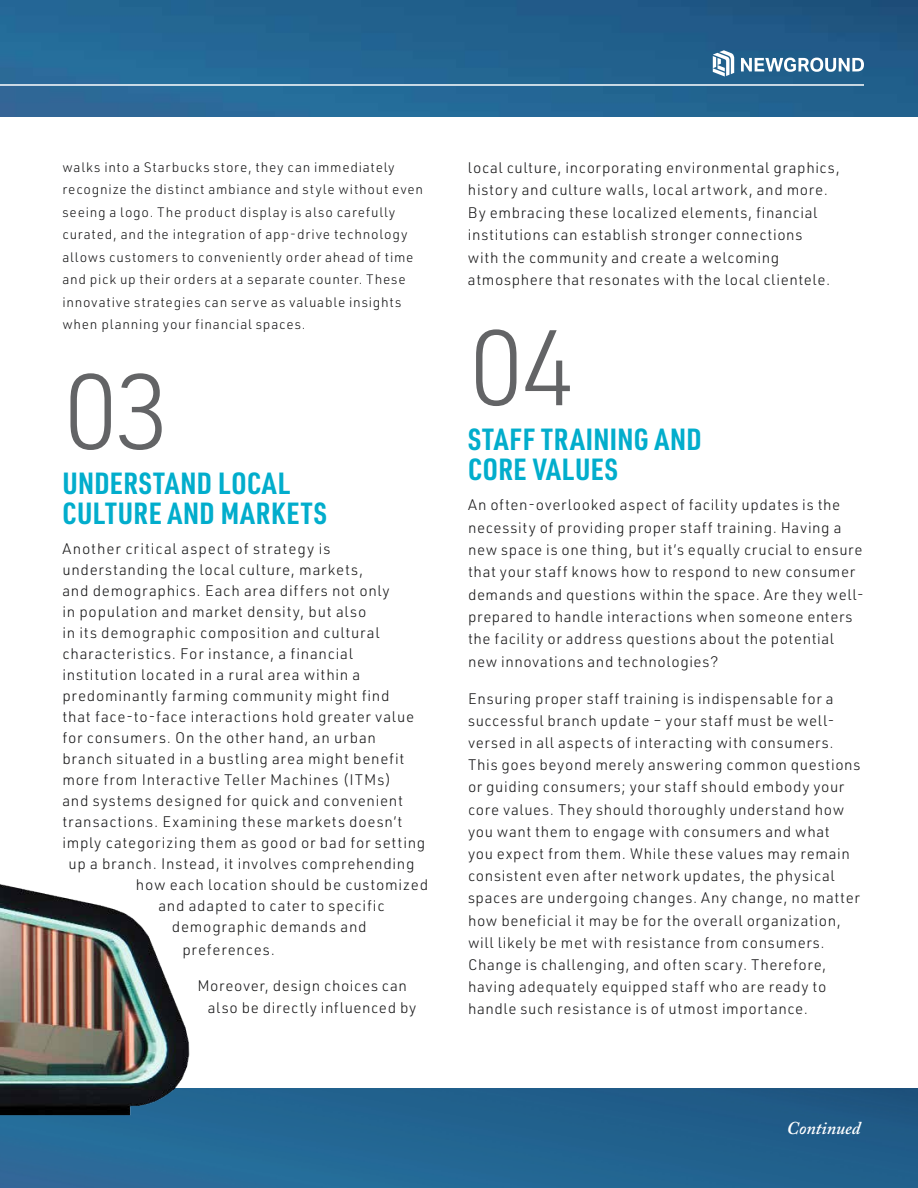
<style>
.page{position:relative;width:918px;height:1188px;background:#fff}
.page>*{position:absolute;margin:0;border:0;box-sizing:border-box;transform-origin:0 0}
.t1{font:300 105px "URWDIN";color:#636466}
.t2{font:700 30px/30px "URWDIN Cond";letter-spacing:.025em;color:#02adcc}
.t3{font:italic 600 18px "Adobe Caslon Pro";letter-spacing:-.005em;color:#fff}
.t4{font:300 15px/22.2px "URWDIN";letter-spacing:.045em;color:#19191a}
.t5{font:300 15px "URWDIN";letter-spacing:.065em;color:#19191a}
.t6{font:300 13.5px/22.5px "URWDIN";letter-spacing:.055em;color:#19191a}
</style>
<div class="page">
<img style="left:0;top:0;width:918px;height:117px">
<img style="left:0;top:1089px;width:918px;height:99px">
<svg style="left:713px;top:50px;width:21px;height:27px"></svg>
<svg style="left:741px;top:58px;width:123px;height:14px"></svg>
<hr style="left:0;top:84px;width:864px;height:2px;background:#fff">
<img style="left:0;top:884px;width:202px;height:260px">
<p class="t6" style="left:62px;top:155px;width:362px">walks into a Starbucks store, they can immediately recognize the distinct ambiance and style without even seeing a logo. The product display is also carefully curated, and the integration of app-drive technology allows customers to conveniently order ahead of time and pick up their orders at a separate counter. These innovative strategies can serve as valuable insights when planning your financial spaces.</p>
<h1 class="t1" style="left:62px;top:343px;width:110px">03</h1>
<h2 class="t2" style="left:62px;top:467px;width:266px">UNDERSTAND LOCAL<br>CULTURE AND MARKETS</h2>
<p class="t5" style="left:62px;top:539px;width:270px">Another critical aspect of strategy is</p>
<p class="t4" style="left:62px;top:558px;width:302px">understanding the local culture, markets,</p>
<p class="t4" style="left:62px;top:579px;width:329px">and demographics. Each area differs not only</p>
<p class="t4" style="left:62px;top:600px;width:306px">in population and market density, but also</p>
<p class="t4" style="left:62px;top:621px;width:319px">in its demographic composition and cultural</p>
<p class="t4" style="left:62px;top:642px;width:292px">characteristics. For instance, a financial</p>
<p class="t4" style="left:62px;top:663px;width:299px">institution located in a rural area within a</p>
<p class="t4" style="left:62px;top:684px;width:329px">predominantly farming community might find</p>
<p class="t4" style="left:62px;top:705px;width:353px">that face-to-face interactions hold greater value</p>
<p class="t4" style="left:62px;top:726px;width:315px">for consumers. On the other hand, an urban</p>
<p class="t4" style="left:62px;top:747px;width:344px">branch situated in a bustling area might benefit</p>
<p class="t4" style="left:62px;top:768px;width:330px">more from Interactive Teller Machines (ITMs)</p>
<p class="t4" style="left:62px;top:789px;width:342px">and systems designed for quick and convenient</p>
<p class="t4" style="left:62px;top:810px;width:342px">transactions. Examining these markets doesn’t</p>
<p class="t4" style="left:62px;top:831px;width:364px">imply categorizing them as good or bad for setting</p>
<p class="t4" style="left:68px;top:852px;width:348px">up a branch. Instead, it involves comprehending</p>
<p class="t4" style="left:136px;top:873px;width:294px">how each location should be customized</p>
<p class="t4" style="left:158px;top:894px;width:228px">and adapted to cater to specific</p>
<p class="t4" style="left:172px;top:915px;width:196px">demographic demands and</p>
<p class="t4" style="left:182px;top:938px;width:94px">preferences.</p>
<p class="t4" style="left:208px;top:974px;width:210px;text-indent:-10px">Moreover, design choices can also be directly influenced by</p>
<p class="t4" style="left:468px;top:156px;width:373px">local culture, incorporating environmental graphics, history and culture walls, local artwork, and more.<br>By embracing these localized elements, financial institutions can establish stronger connections<br>with the community and create a welcoming atmosphere that resonates with the local clientele.</p>
<h1 class="t1" style="left:468px;top:299px;width:110px">04</h1>
<h2 class="t2" style="left:468px;top:423px;width:235px">STAFF TRAINING AND<br>CORE VALUES</h2>
<p class="t4" style="left:468px;top:493px;width:398px">An often-overlooked aspect of facility updates is the necessity of providing proper staff training. Having a new space is one thing, but it’s equally crucial to ensure that your staff knows how to respond to new consumer demands and questions within the space. Are they well&shy;prepared to handle interactions when someone enters the facility or address questions about the potential new innovations and technologies?</p>
<p class="t4" style="left:468px;top:687px;width:394px">Ensuring proper staff training is indispensable for a successful branch update – your staff must be well&shy;versed in all aspects of interacting with consumers.<br>This goes beyond merely answering common questions or guiding consumers; your staff should embody your core values. They should thoroughly understand how you want them to engage with consumers and what<br>you expect from them. While these values may remain consistent even after network updates, the physical spaces are undergoing changes. Any change, no matter how beneficial it may be for the overall organization, will likely be met with resistance from consumers.<br>Change is challenging, and often scary. Therefore, having adequately equipped staff who are ready to handle such resistance is of utmost importance.</p>
<p class="t3" style="left:787px;top:1117px;width:75px">Continued</p>
</div>
